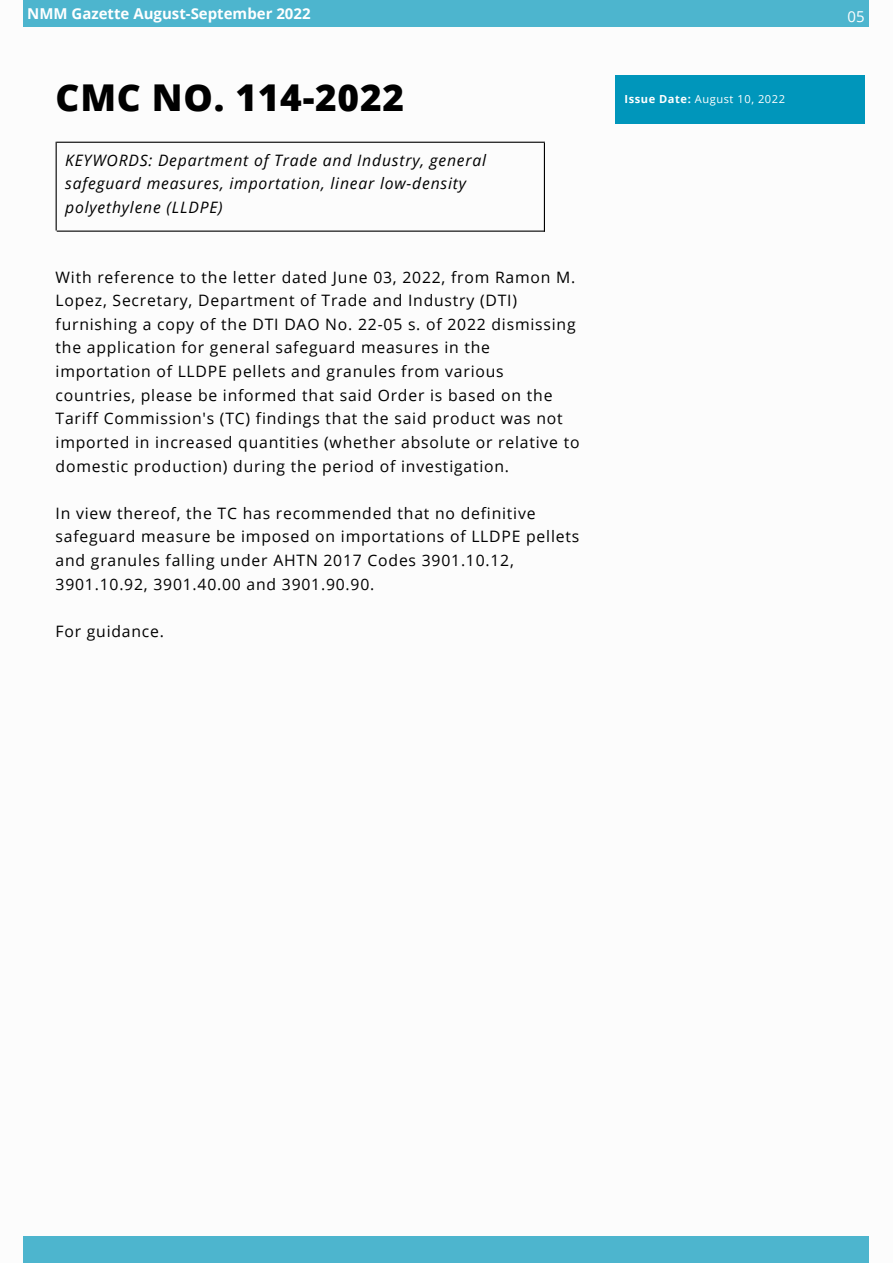
<style>
.page{position:relative;width:893px;height:1264px;background:#fff}
.page>*{position:absolute;margin:0;border:0;box-sizing:border-box;transform-origin:0 0}
.t1{font:800 36.9px "Open Sans";letter-spacing:.02em;color:#000}
.t2{font:15.75px/23.5px "Open Sans";letter-spacing:.05em;color:#000}
.t3{font:italic 15.75px/23.5px "Open Sans";letter-spacing:.05em;color:#000}
.t4{font:700 15px "Open Sans";color:#fff}
.t5{font:15px "Open Sans";color:#fff}
.t6{font:11.1px "Open Sans";letter-spacing:.05em;color:#fff}
.s1{font-weight:700}
</style>
<div class="page">
<div style="left:23px;top:0;width:845px;height:26px;background:#4db5ce"></div>
<div style="left:23px;top:1236px;width:845px;height:26px;background:#4db5ce"></div>
<div style="left:615px;top:75px;width:249px;height:48px;background:#0096bb"></div>
<hr style="left:544px;top:143px;width:1px;height:89px;background:#000">
<hr style="left:57px;top:142px;width:488px;height:1px;background:#000">
<hr style="left:57px;top:230px;width:488px;height:2px;background:#000">
<hr style="left:56px;top:142px;width:1px;height:88px;background:#000">
<p class="t4" style="left:27px;top:3px;width:285px">NMM Gazette August-September 2022</p>
<h1 class="t1" style="left:56px;top:72px;width:350px">CMC NO. 114-2022</h1>
<p class="t3" style="left:65px;top:148px;width:422px">KEYWORDS: Department of Trade and Industry, general safeguard measures, importation, linear low-density polyethylene (LLDPE)</p>
<p class="t2" style="left:56px;top:265px;width:525px">With reference to the letter dated June 03, 2022, from Ramon M.<br>Lopez, Secretary, Department of Trade and Industry (DTI) furnishing a copy of the DTI DAO No. 22-05 s. of 2022 dismissing the application for general safeguard measures in the importation of LLDPE pellets and granules from various countries, please be informed that said Order is based on the Tariff Commission's (TC) findings that the said product was not imported in increased quantities (whether absolute or relative to domestic production) during the period of investigation.</p>
<p class="t2" style="left:56px;top:501px;width:525px">In view thereof, the TC has recommended that no definitive safeguard measure be imposed on importations of LLDPE pellets and granules falling under AHTN 2017 Codes 3901.10.12, 3901.10.92, 3901.40.00 and 3901.90.90.</p>
<p class="t2" style="left:56px;top:619px;width:110px">For guidance.</p>
<p class="t6" style="left:624px;top:91px;width:162px"><span class="s1">Issue Date:</span> August 10, 2022</p>
<p class="t5" style="left:847px;top:6px;width:19px">05</p>
</div>
